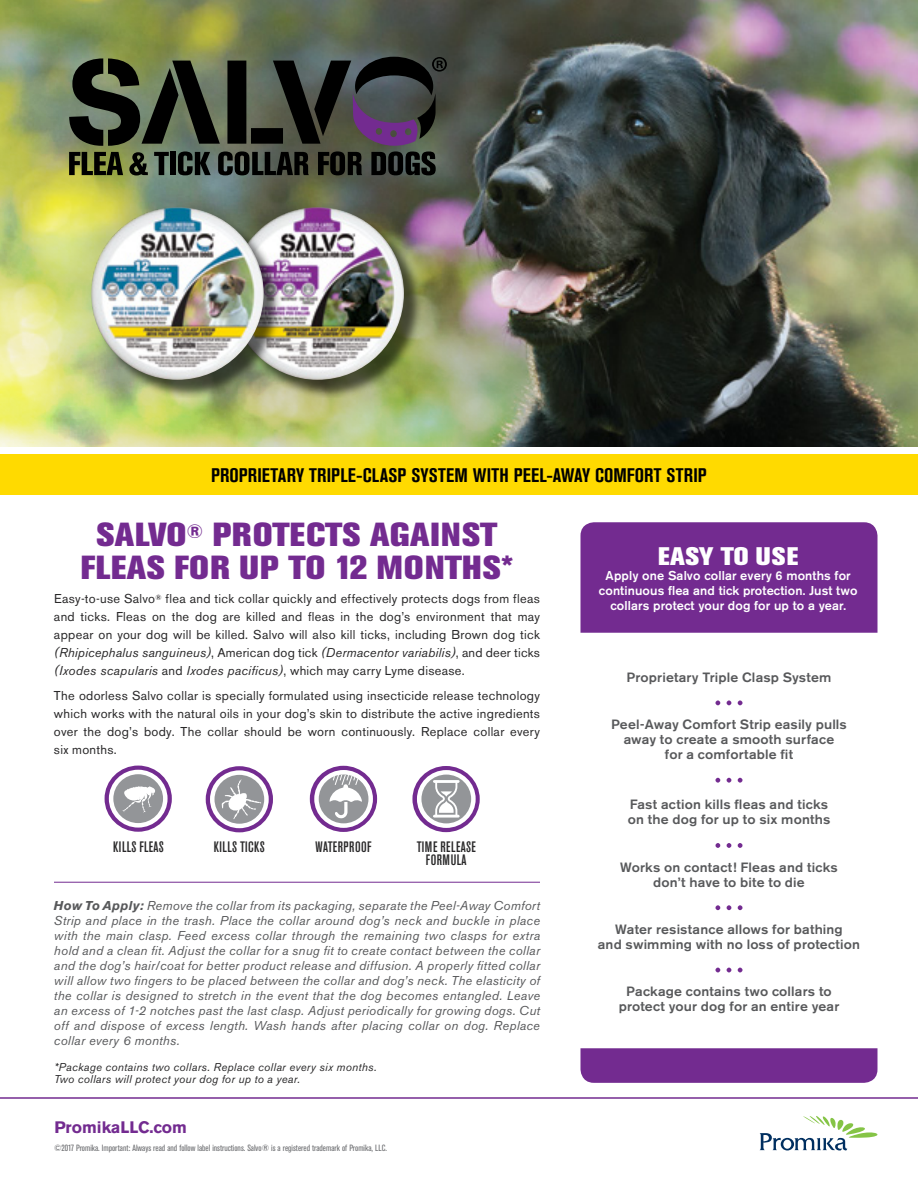
<style>
.page{position:relative;width:918px;height:1188px;background:#fff}
.page>*{position:absolute;margin:0;border:0;box-sizing:border-box;transform-origin:0 0}
.t1{font:800 33px/33px "Akzidenz Grotesk BE";letter-spacing:.02em;color:#732b90;text-align:center;scale:1.05 1}
.t2{font:800 25.2px "Akzidenz Grotesk BE";letter-spacing:.02em;color:#fff;scale:1.05 1}
.t3{font:700 condensed 19.5px "Akzidenz Grotesk BE";letter-spacing:.01em;color:#000}
.t4{font:700 16.5px "Akzidenz Grotesk BE";color:#732b90}
.t5{font:500 condensed 15px/13.5px "Akzidenz Grotesk BE";letter-spacing:.02em;color:#292829;text-align:center}
.t6{font:500 13.35px/15px "Akzidenz Grotesk BE";letter-spacing:.01em;color:#58595b;text-align:center;scale:1.05 1}
.t7{font:italic 12.75px/15px "Akzidenz Grotesk BE";letter-spacing:.025em;color:#58595b;text-align:justify}
.t8{font:12.75px/18px "Akzidenz Grotesk BE";letter-spacing:.025em;color:#292829;text-align:justify}
.t9{font:500 12.75px/15px "Akzidenz Grotesk BE";letter-spacing:.01em;color:#fff;text-align:center}
.t10{font:italic 11.25px/12px "Akzidenz Grotesk BE";letter-spacing:.025em;color:#292829}
.t11{font:condensed 9px "Akzidenz Grotesk BE";color:#6d6e71}
.s1{font-family:"Akzidenz Grotesk BE Super";font-weight:400}
.s2{font-style:italic}
.s3{font-weight:700}
</style>
<div class="page">
<img style="left:609px;top:0;width:309px;height:447px">
<img style="left:0;top:0;width:609px;height:447px">
<div style="left:580px;top:522px;width:298px;height:111px;background:#732b90"></div>
<div style="left:580px;top:1048px;width:298px;height:35px;background:#732b90"></div>
<svg style="left:760px;top:1116px;width:118px;height:35px"></svg>
<svg style="left:716px;top:700px;width:4px;height:5px"></svg>
<svg style="left:727px;top:700px;width:4px;height:5px"></svg>
<svg style="left:738px;top:700px;width:4px;height:5px"></svg>
<svg style="left:716px;top:778px;width:4px;height:5px"></svg>
<svg style="left:727px;top:778px;width:4px;height:5px"></svg>
<svg style="left:738px;top:778px;width:4px;height:5px"></svg>
<svg style="left:716px;top:843px;width:4px;height:5px"></svg>
<svg style="left:727px;top:843px;width:4px;height:5px"></svg>
<svg style="left:738px;top:843px;width:4px;height:5px"></svg>
<svg style="left:716px;top:905px;width:4px;height:5px"></svg>
<svg style="left:727px;top:905px;width:4px;height:5px"></svg>
<svg style="left:738px;top:905px;width:4px;height:5px"></svg>
<svg style="left:716px;top:968px;width:4px;height:4px"></svg>
<svg style="left:727px;top:968px;width:4px;height:4px"></svg>
<svg style="left:738px;top:968px;width:4px;height:4px"></svg>
<div style="left:0;top:455px;width:918px;height:40px;background:#ffda00"></div>
<svg style="left:69px;top:57px;width:378px;height:119px;background:#3d4139"></svg>
<hr style="left:54px;top:882px;width:486px;height:1px;background:#732b90">
<svg style="left:106px;top:767px;width:65px;height:64px"></svg>
<div style="left:105px;top:766px;width:67px;height:66px;border:2px solid #732b90;border-radius:50%"></div>
<svg style="left:111px;top:772px;width:54px;height:53px"></svg>
<svg style="left:122px;top:786px;width:33px;height:26px"></svg>
<div style="left:109px;top:770px;width:59px;height:58px;border:4px solid #fff;border-radius:50%"></div>
<svg style="left:207px;top:767px;width:65px;height:64px"></svg>
<div style="left:206px;top:766px;width:67px;height:66px;border:2px solid #732b90;border-radius:50%"></div>
<svg style="left:212px;top:773px;width:54px;height:53px"></svg>
<svg style="left:221px;top:779px;width:40px;height:40px"></svg>
<div style="left:210px;top:770px;width:59px;height:58px;border:4px solid #fff;border-radius:50%"></div>
<svg style="left:311px;top:767px;width:65px;height:64px"></svg>
<div style="left:310px;top:766px;width:67px;height:66px;border:2px solid #732b90;border-radius:50%"></div>
<svg style="left:317px;top:772px;width:54px;height:54px"></svg>
<svg style="left:329px;top:775px;width:33px;height:44px"></svg>
<div style="left:314px;top:770px;width:59px;height:58px;border:4px solid #fff;border-radius:50%"></div>
<svg style="left:413px;top:767px;width:66px;height:64px"></svg>
<div style="left:412px;top:766px;width:68px;height:66px;border:2px solid #732b90;border-radius:50%"></div>
<svg style="left:419px;top:772px;width:54px;height:54px"></svg>
<div style="left:417px;top:770px;width:59px;height:58px;border:4px solid #fff;border-radius:50%"></div>
<hr style="left:0;top:1097px;width:918px;height:2px;background:#732b90">
<div style="left:234px;top:209px;width:188px;height:189px;background:#000;opacity:.6"></div>
<img style="left:231px;top:207px;width:173px;height:173px;border-radius:86px">
<div style="left:94px;top:209px;width:188px;height:189px;background:#000;opacity:.6"></div>
<img style="left:91px;top:207px;width:173px;height:173px;border-radius:86px">
<svg style="left:433px;top:780px;width:27px;height:38px"></svg>
<h3 class="t3" style="left:211px;top:464px;width:497px">PROPRIETARY TRIPLE-CLASP SYSTEM WITH PEEL-AWAY COMFORT STRIP</h3>
<h1 class="t1" style="left:81px;top:519px;width:413px">SALVO<sup>®</sup> PROTECTS AGAINST<br>FLEAS FOR UP TO 12 MONTHS<span class="s1">*</span></h1>
<p class="t8" style="left:54px;top:589px;width:488px">Easy-to-use Salvo<sup>®</sup> flea and tick collar quickly and effectively protects dogs from fleas and ticks. Fleas on the dog are killed and fleas in the dog’s environment that may appear on your dog will be killed. Salvo will also kill ticks, including Brown dog tick <span class="s2">(Rhipicephalus sanguineus)</span>, American dog tick <span class="s2">(Dermacentor variabilis)</span>, and deer ticks <span class="s2">(Ixodes scapularis</span> and <span class="s2">Ixodes pacificus)</span>, which may carry Lyme disease.</p>
<p class="t8" style="left:54px;top:686px;width:488px">The odorless Salvo collar is specially formulated using insecticide release technology which works with the natural oils in your dog’s skin to distribute the active ingredients over the dog’s body. The collar should be worn continuously. Replace collar every six months.</p>
<p class="t5" style="left:113px;top:840px;width:52px">KILLS FLEAS</p>
<p class="t5" style="left:214px;top:840px;width:52px">KILLS TICKS</p>
<p class="t5" style="left:316px;top:840px;width:57px">WATERPROOF</p>
<p class="t5" style="left:417px;top:840px;width:61px">TIME RELEASE<br>FORMULA</p>
<p class="t7" style="left:54px;top:898px;width:488px"><span class="s3">How To Apply:</span> Remove the collar from its packaging, separate the Peel-Away Comfort Strip and place in the trash. Place the collar around dog’s neck and buckle in place with the main clasp. Feed excess collar through the remaining two clasps for extra hold and a clean fit. Adjust the collar for a snug fit to create contact between the collar and the dog’s hair/coat for better product release and diffusion. A properly fitted collar will allow two fingers to be placed between the collar and dog’s neck. The elasticity of the collar is designed to stretch in the event that the dog becomes entangled. Leave an excess of 1-2 notches past the last clasp. Adjust periodically for growing dogs. Cut off and dispose of excess length. Wash hands after placing collar on dog. Replace collar every 6 months.</p>
<p class="t10" style="left:54px;top:1061px;width:324px">*Package contains two collars. Replace collar every six months.<br>Two collars will protect your dog for up to a year.</p>
<p class="t4" style="left:55px;top:1118px;width:134px">PromikaLLC.com</p>
<p class="t11" style="left:54px;top:1142px;width:335px">©2017 Promika. Important: Always read and follow label instructions. Salvo® is a registered trademark of Promika, LLC.</p>
<h2 class="t2" style="left:658px;top:541px;width:135px">EASY TO USE</h2>
<p class="t9" style="left:599px;top:568px;width:260px">Apply one Salvo collar every 6 months for continuous flea and tick protection. Just two collars protect your dog for up to a year.</p>
<p class="t6" style="left:627px;top:669px;width:197px">Proprietary Triple Clasp System</p>
<p class="t6" style="left:611px;top:717px;width:226px">Peel-Away Comfort Strip easily pulls away to create a smooth surface<br>for a comfortable fit</p>
<p class="t6" style="left:628px;top:797px;width:195px;text-align:left">Fast action kills fleas and ticks on the dog for up to six months</p>
<p class="t6" style="left:620px;top:859px;width:209px">Works on contact! Fleas and ticks don’t have to bite to die</p>
<p class="t6" style="left:598px;top:922px;width:251px">Water resistance allows for bathing<br>and swimming with no loss of protection</p>
<p class="t6" style="left:619px;top:984px;width:212px">Package contains two collars to protect your dog for an entire year</p>
</div>
